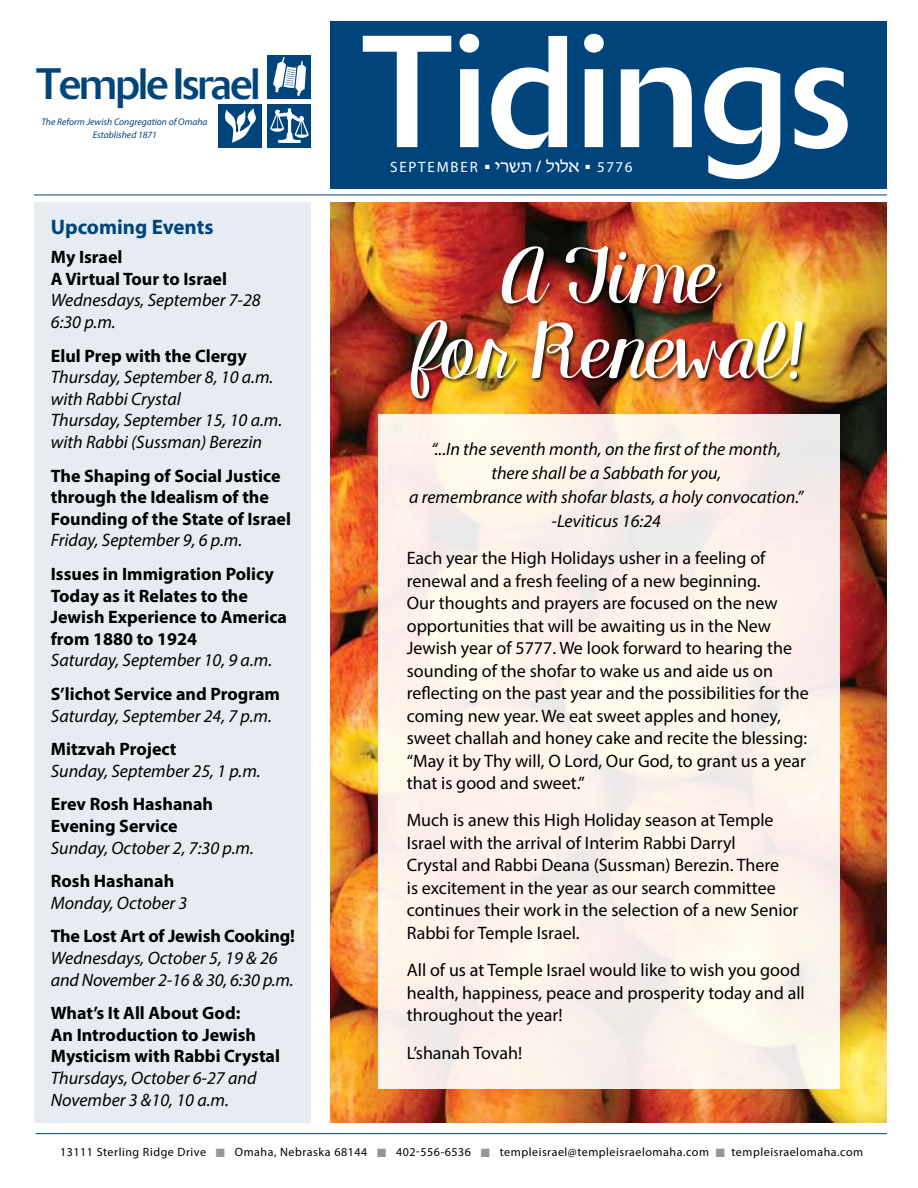
<style>
.page{position:relative;width:918px;height:1188px;background:#fff}
.page>*{position:absolute;margin:0;border:0;box-sizing:border-box;transform-origin:0 0}
.t1{font:157.5px "Delta";color:#fff}
.t2{font:75px/75px "KG Manhattan Script";color:#fff;text-align:center}
.t3{font:43.5px "Delta";letter-spacing:-.04em;color:#00447c}
.t4{font:700 21px "Myriad Pro";color:#00447c}
.t5{font:19.5px "Davka David";color:#fff}
.t6{font:18px/22.5px "Myriad Pro";color:#000}
.t7{font:italic 18px/21.6px "Myriad Pro";color:#000}
.t8{font:700 18px/21.6px "Myriad Pro";color:#000}
.t9{font:15px "Myriad Pro";letter-spacing:.12em;color:#fff}
.t10{font:12px "Myriad Pro";letter-spacing:.045em;color:#000}
.t11{font:italic 9.6px/12.6px "Myriad Pro";color:#00447c;text-align:center}
.s1{color:#939598}
</style>
<div class="page">
<img style="left:330px;top:202px;width:557px;height:921px">
<div style="left:268px;top:55px;width:43px;height:44px;background:#00447c"></div>
<svg style="left:273px;top:57px;width:33px;height:39px"></svg>
<div style="left:268px;top:104px;width:43px;height:44px;background:#00447c"></div>
<svg style="left:270px;top:108px;width:39px;height:35px"></svg>
<div style="left:218px;top:104px;width:44px;height:44px;background:#00447c"></div>
<svg style="left:225px;top:108px;width:31px;height:35px"></svg>
<div style="left:34px;top:202px;width:276px;height:921px;background:#e6ecf2"></div>
<div style="left:330px;top:21px;width:557px;height:168px;background:#00447c"></div>
<hr style="left:34px;top:195px;width:853px;height:1px;background:#00447c">
<hr style="left:36px;top:1133px;width:851px;height:1px;background:#00447c">
<div style="left:378px;top:414px;width:461px;height:675px;background:#fcf2eb"></div>
<div style="left:410px;top:245px;width:398px;height:159px;background:#000;opacity:.86"></div>
<h3 class="t3" style="left:36px;top:58px;width:225px">Temple Israel</h3>
<p class="t11" style="left:41px;top:115px;width:168px">The Reform Jewish Congregation of Omaha<br>Established 1871</p>
<p class="t4" style="left:51px;top:213px;width:164px">Upcoming Events</p>
<p class="t8" style="left:51px;top:246px;width:178px">My Israel<br>A Virtual Tour to Israel</p>
<p class="t7" style="left:51px;top:289px;width:212px">Wednesdays, September 7-28<br>6:30 p.m.</p>
<p class="t8" style="left:51px;top:344px;width:198px">Elul Prep with the Clergy</p>
<p class="t7" style="left:51px;top:366px;width:233px">Thursday, September 8, 10 a.m. with Rabbi Crystal<br>Thursday, September 15, 10 a.m. with Rabbi (Sussman) Berezin</p>
<p class="t8" style="left:51px;top:464px;width:242px">The Shaping of Social Justice through the Idealism of the<br>Founding of the State of Israel</p>
<p class="t7" style="left:51px;top:529px;width:193px">Friday, September 9, 6 p.m.</p>
<p class="t8" style="left:51px;top:562px;width:238px">Issues in Immigration Policy<br>Today as it Relates to the<br>Jewish Experience to America from 1880 to 1924</p>
<p class="t7" style="left:51px;top:649px;width:223px">Saturday, September 10, 9 a.m.</p>
<p class="t8" style="left:51px;top:682px;width:231px">S’lichot Service and Program</p>
<p class="t7" style="left:51px;top:704px;width:223px">Saturday, September 24, 7 p.m.</p>
<p class="t8" style="left:51px;top:738px;width:127px">Mitzvah Project</p>
<p class="t7" style="left:51px;top:760px;width:211px">Sunday, September 25, 1 p.m.</p>
<p class="t8" style="left:51px;top:793px;width:164px">Erev Rosh Hashanah<br>Evening Service</p>
<p class="t7" style="left:51px;top:836px;width:205px">Sunday, October 2, 7:30 p.m.</p>
<p class="t8" style="left:51px;top:870px;width:125px">Rosh Hashanah</p>
<p class="t7" style="left:51px;top:892px;width:138px">Monday, October 3</p>
<p class="t8" style="left:51px;top:925px;width:246px">The Lost Art of Jewish Cooking!</p>
<p class="t7" style="left:51px;top:947px;width:244px">Wednesdays, October 5, 19 &amp; 26 and November 2-16 &amp; 30, 6:30 p.m.</p>
<p class="t8" style="left:51px;top:1002px;width:231px">What’s It All About God:<br>An Introduction to Jewish<br>Mysticism with Rabbi Crystal</p>
<p class="t7" style="left:51px;top:1067px;width:207px">Thursdays, October 6-27 and<br>November 3 &amp;10, 10 a.m.</p>
<h1 class="t1" style="left:363px;top:0;width:490px">Tidings</h1>
<p class="t9" style="left:390px;top:158px;width:89px">september</p>
<p class="t5" style="left:485px;top:157px;width:96px">■ ixyz / lel`</p>
<p class="t9" style="left:586px;top:158px;width:48px">■ 5776</p>
<h2 class="t2" style="left:412px;top:237px;width:396px">A Time<br>for Renewal!</h2>
<p class="t7" style="left:409px;top:436px;width:396px;line-height:24px;text-align:center">“...In the seventh month, on the first of the month,<br>there shall be a Sabbath for you,<br>a remembrance with shofar blasts, a holy convocation.” -Leviticus 16:24</p>
<p class="t6" style="left:407px;top:546px;width:404px">Each year the High Holidays usher in a feeling of renewal and a fresh feeling of a new beginning.<br>Our thoughts and prayers are focused on the new opportunities that will be awaiting us in the New Jewish year of 5777. We look forward to hearing the sounding of the shofar to wake us and aide us on reflecting on the past year and the possibilities for the coming new year. We eat sweet apples and honey, sweet challah and honey cake and recite the blessing: “May it by Thy will, O Lord, Our God, to grant us a year that is good and sweet.”</p>
<p class="t6" style="left:407px;top:809px;width:393px">Much is anew this High Holiday season at Temple Israel with the arrival of Interim Rabbi Darryl<br>Crystal and Rabbi Deana (Sussman) Berezin. There<br>is excitement in the year as our search committee continues their work in the selection of a new Senior Rabbi for Temple Israel.</p>
<p class="t6" style="left:407px;top:959px;width:400px">All of us at Temple Israel would like to wish you good health, happiness, peace and prosperity today and all throughout the year!</p>
<p class="t6" style="left:407px;top:1041px;width:117px">L’shanah Tovah!</p>
<p class="t10" style="left:60px;top:1144px;width:805px">13111 Sterling Ridge Drive <span class="s1">■</span> Omaha, Nebraska 68144 <span class="s1">■</span> 402-556-6536 <span class="s1">■</span> templeisrael@templeisraelomaha.com <span class="s1">■</span> templeisraelomaha.com</p>
</div>
